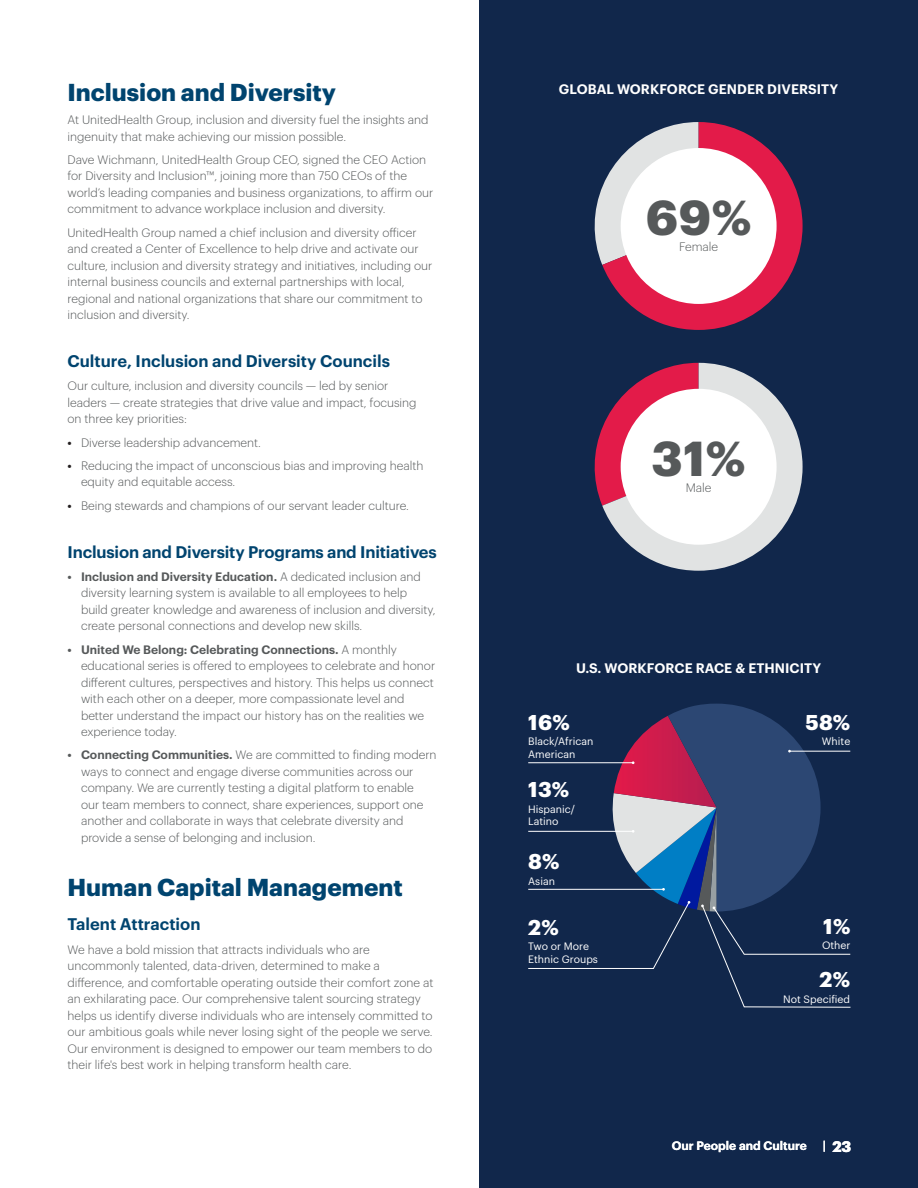
<style>
.page{position:relative;width:918px;height:1188px;background:#fff}
.page>*{position:absolute;margin:0;border:0;box-sizing:border-box;transform-origin:0 0}
.t1{font:700 48px "Graphik";color:#56595a}
.t2{font:700 24px "Graphik";color:#00446f}
.t3{font:700 21px "Graphik";color:#fff}
.t4{font:600 16.5px "Graphik";letter-spacing:-.01em;color:#00446f}
.t5{font:700 15px "Graphik";color:#fff}
.t6{font:600 13.5px "Graphik";letter-spacing:.005em;color:#fff}
.t7{font:300 12px/16.5px "Graphik";color:#56595a}
.t8{font:600 12px "Graphik";color:#fff}
.t9{font:10.5px/12.6px "Graphik";color:#fff}
.s1{font-weight:600;color:#231f20}
.s2{font-weight:600}
</style>
<div class="page">
<div style="left:479px;top:0;width:439px;height:1188px;background:#11274b"></div>
<svg style="left:594px;top:122px;width:209px;height:208px"></svg>
<svg style="left:594px;top:363px;width:209px;height:208px"></svg>
<div style="left:621px;top:148px;width:156px;height:156px;background:#fff;border-radius:50%"></div>
<div style="left:621px;top:389px;width:156px;height:156px;background:#fff;border-radius:50%"></div>
<svg style="left:528px;top:704px;width:323px;height:304px"></svg>
<p class="t2" style="left:68px;top:74px;width:270px">Inclusion and Diversity</p>
<p class="t7" style="left:68px;top:111px;width:363px">At UnitedHealth Group, inclusion and diversity fuel the insights and ingenuity that make achieving our mission possible.</p>
<p class="t7" style="left:68px;top:150px;width:367px">Dave Wichmann, UnitedHealth Group CEO, signed the CEO Action for Diversity and Inclusion™, joining more than 750 CEOs of the world’s leading companies and business organizations, to affirm our commitment to advance workplace inclusion and diversity.</p>
<p class="t7" style="left:68px;top:223px;width:366px">UnitedHealth Group named a chief inclusion and diversity officer and created a Center of Excellence to help drive and activate our culture, inclusion and diversity strategy and initiatives, including our internal business councils and external partnerships with local, regional and national organizations that share our commitment to inclusion and diversity.</p>
<p class="t4" style="left:68px;top:348px;width:324px">Culture, Inclusion and Diversity Councils</p>
<p class="t7" style="left:68px;top:377px;width:351px">Our culture, inclusion and diversity councils — led by senior leaders — create strategies that drive value and impact, focusing on three key priorities:</p>
<p class="t7" style="left:68px;top:433px;width:195px"><span class="s1">•</span> Diverse leadership advancement.</p>
<p class="t7" style="left:81px;top:456px;width:344px;text-indent:-14px"><span class="s1">•</span> Reducing the impact of unconscious bias and improving health equity and equitable access.</p>
<p class="t7" style="left:68px;top:496px;width:343px"><span class="s1">•</span> Being stewards and champions of our servant leader culture.</p>
<p class="t4" style="left:68px;top:539px;width:371px">Inclusion and Diversity Programs and Initiatives</p>
<p class="t7" style="left:81px;top:567px;width:356px;text-indent:-14px"><span class="s2">• Inclusion and Diversity Education.</span> A dedicated inclusion and diversity learning system is available to all employees to help build greater knowledge and awareness of inclusion and diversity, create personal connections and develop new skills.</p>
<p class="t7" style="left:81px;top:640px;width:356px;text-indent:-14px"><span class="s2">• United We Belong: Celebrating Connections.</span> A monthly educational series is offered to employees to celebrate and honor different cultures, perspectives and history. This helps us connect with each other on a deeper, more compassionate level and better understand the impact our history has on the realities we experience today.</p>
<p class="t7" style="left:81px;top:746px;width:357px;text-indent:-14px"><span class="s2">• Connecting Communities.</span> We are committed to finding modern ways to connect and engage diverse communities across our company. We are currently testing a digital platform to enable<br>our team members to connect, share experiences, support one another and collaborate in ways that celebrate diversity and provide a sense of belonging and inclusion.</p>
<p class="t2" style="left:68px;top:869px;width:337px">Human Capital Management</p>
<p class="t4" style="left:68px;top:912px;width:135px">Talent Attraction</p>
<p class="t7" style="left:68px;top:940px;width:368px">We have a bold mission that attracts individuals who are uncommonly talented, data-driven, determined to make a difference, and comfortable operating outside their comfort zone at an exhilarating pace. Our comprehensive talent sourcing strategy helps us identify diverse individuals who are intensely committed to our ambitious goals while never losing sight of the people we serve.<br>Our environment is designed to empower our team members to do their life's best work in helping transform health care.</p>
<p class="t6" style="left:559px;top:79px;width:281px">GLOBAL WORKFORCE GENDER DIVERSITY</p>
<p class="t1" style="left:646px;top:180px;width:107px">69%</p>
<p class="t7" style="left:679px;top:238px;width:41px">Female</p>
<p class="t1" style="left:652px;top:421px;width:96px">31%</p>
<p class="t7" style="left:686px;top:479px;width:27px">Male</p>
<p class="t6" style="left:576px;top:658px;width:247px">U.S. WORKFORCE RACE &amp; ETHNICITY</p>
<p class="t3" style="left:528px;top:706px;width:43px">16%</p>
<p class="t9" style="left:528px;top:734px;width:67px">Black/African</p>
<p class="t9" style="left:528px;top:747px;width:49px">American</p>
<p class="t3" style="left:528px;top:773px;width:43px">13%</p>
<p class="t9" style="left:528px;top:802px;width:48px">Hispanic/<br>Latino</p>
<p class="t3" style="left:528px;top:846px;width:33px">8%</p>
<p class="t9" style="left:528px;top:874px;width:28px">Asian</p>
<p class="t3" style="left:528px;top:911px;width:32px">2%</p>
<p class="t9" style="left:528px;top:939px;width:71px">Two or More<br>Ethnic Groups</p>
<p class="t3" style="left:805px;top:706px;width:46px">58%</p>
<p class="t9" style="left:822px;top:734px;width:30px">White</p>
<p class="t3" style="left:823px;top:910px;width:29px">1%</p>
<p class="t9" style="left:822px;top:938px;width:30px">Other</p>
<p class="t3" style="left:819px;top:963px;width:32px">2%</p>
<p class="t9" style="left:783px;top:992px;width:68px">Not Specified</p>
<p class="t8" style="left:672px;top:1137px;width:137px">Our People and Culture</p>
<p class="t8" style="left:823px;top:1137px;width:5px">|</p>
<p class="t5" style="left:832px;top:1135px;width:21px">23</p>
</div>
